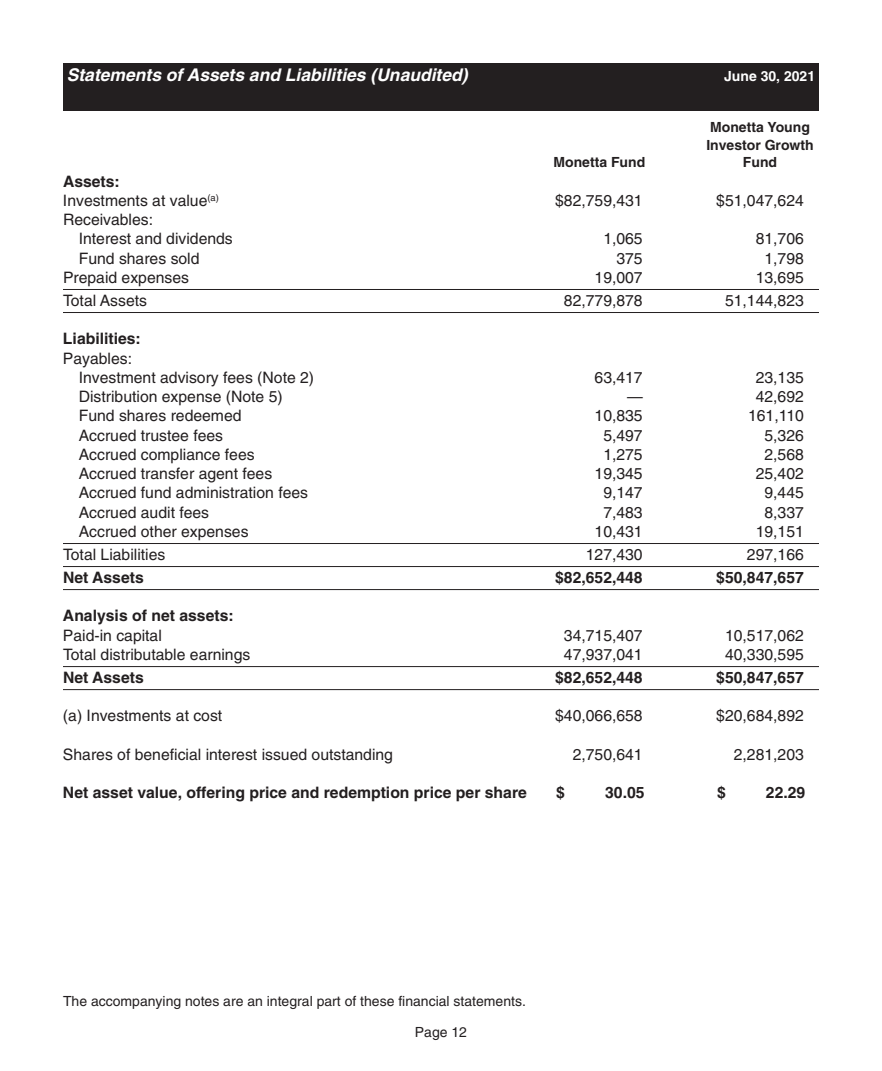
<style>
.page{position:relative;width:882px;height:1071px;background:#fff}
.page>*{position:absolute;margin:0;border:0;box-sizing:border-box;transform-origin:0 0}
.t1{font:italic 700 17.5px "Helvetica";color:#fff}
.t2{font:15.75px/19.2px "Helvetica";color:#231f20}
.t3{font:700 15.75px "Helvetica";color:#231f20}
.t4{font:14px "Helvetica";color:#231f20}
.t5{font:700 14px/17.5px "Helvetica";color:#231f20}
.t6{font:700 14px "Helvetica";color:#fff}
.s1{font-weight:700}
</style>
<div class="page">
<hr style="left:63px;top:289px;width:756px;height:1px;background:#231f20">
<hr style="left:63px;top:312px;width:756px;height:1px;background:#231f20">
<hr style="left:63px;top:543px;width:756px;height:1px;background:#231f20">
<hr style="left:63px;top:566px;width:756px;height:1px;background:#231f20">
<hr style="left:63px;top:589px;width:756px;height:1px;background:#231f20">
<hr style="left:63px;top:666px;width:756px;height:1px;background:#231f20">
<hr style="left:63px;top:689px;width:756px;height:1px;background:#231f20">
<div style="left:63px;top:63px;width:756px;height:47px;background:#231f20"></div>
<p class="t1" style="left:67px;top:69px;width:402px">Statements of Assets and Liabilities (Unaudited)</p>
<p class="t6" style="left:724px;top:71px;width:93px">June 30, 2021</p>
<p class="t5" style="left:706px;top:120px;width:109px">Monetta Young<br>Investor Growth</p>
<p class="t2" style="left:63px;top:173px;width:157px"><span class="s1">Assets:<br></span>Investments at value<sup>(a)</sup></p>
<p class="t2" style="left:79px;top:211px;width:156px;text-indent:-16px">Receivables:<br>Interest and dividends</p>
<p class="t5" style="left:554px;top:155px;width:93px">Monetta Fund</p>
<p class="t5" style="left:743px;top:155px;width:36px">Fund</p>
<p class="t2" style="left:555px;top:192px;width:89px">$82,759,431</p>
<p class="t2" style="left:716px;top:192px;width:89px">$51,047,624</p>
<p class="t2" style="left:603px;top:231px;width:41px">1,065</p>
<p class="t2" style="left:756px;top:231px;width:50px">81,706</p>
<p class="t2" style="left:79px;top:250px;width:122px">Fund shares sold</p>
<p class="t2" style="left:616px;top:250px;width:28px">375</p>
<p class="t2" style="left:764px;top:250px;width:41px">1,798</p>
<p class="t2" style="left:63px;top:269px;width:128px">Prepaid expenses</p>
<p class="t2" style="left:595px;top:269px;width:50px">19,007</p>
<p class="t2" style="left:756px;top:269px;width:50px">13,695</p>
<p class="t2" style="left:63px;top:292px;width:86px">Total Assets</p>
<p class="t2" style="left:564px;top:292px;width:80px">82,779,878</p>
<p class="t2" style="left:725px;top:292px;width:80px">51,144,823</p>
<p class="t3" style="left:63px;top:333px;width:79px">Liabilities:</p>
<p class="t2" style="left:79px;top:350px;width:237px;text-indent:-16px">Payables:<br>Investment advisory fees (Note 2)</p>
<p class="t2" style="left:595px;top:369px;width:50px">63,417</p>
<p class="t2" style="left:756px;top:369px;width:50px">23,135</p>
<p class="t2" style="left:79px;top:388px;width:205px">Distribution expense (Note 5)</p>
<p class="t2" style="left:627px;top:388px;width:17px">—</p>
<p class="t2" style="left:756px;top:388px;width:50px">42,692</p>
<p class="t2" style="left:79px;top:408px;width:164px">Fund shares redeemed</p>
<p class="t2" style="left:595px;top:408px;width:50px">10,835</p>
<p class="t2" style="left:748px;top:408px;width:57px">161,110</p>
<p class="t2" style="left:79px;top:427px;width:146px">Accrued trustee fees</p>
<p class="t2" style="left:603px;top:427px;width:41px">5,497</p>
<p class="t2" style="left:764px;top:427px;width:41px">5,326</p>
<p class="t2" style="left:79px;top:446px;width:177px">Accrued compliance fees</p>
<p class="t2" style="left:603px;top:446px;width:41px">1,275</p>
<p class="t2" style="left:764px;top:446px;width:41px">2,568</p>
<p class="t2" style="left:79px;top:465px;width:195px">Accrued transfer agent fees</p>
<p class="t2" style="left:595px;top:465px;width:50px">19,345</p>
<p class="t2" style="left:756px;top:465px;width:50px">25,402</p>
<p class="t2" style="left:79px;top:485px;width:231px">Accrued fund administration fees</p>
<p class="t2" style="left:603px;top:485px;width:41px">9,147</p>
<p class="t2" style="left:764px;top:485px;width:41px">9,445</p>
<p class="t2" style="left:79px;top:504px;width:132px">Accrued audit fees</p>
<p class="t2" style="left:603px;top:504px;width:41px">7,483</p>
<p class="t2" style="left:764px;top:504px;width:41px">8,337</p>
<p class="t2" style="left:79px;top:523px;width:171px">Accrued other expenses</p>
<p class="t2" style="left:595px;top:523px;width:50px">10,431</p>
<p class="t2" style="left:756px;top:523px;width:50px">19,151</p>
<p class="t2" style="left:63px;top:546px;width:104px">Total Liabilities</p>
<p class="t2" style="left:586px;top:546px;width:58px">127,430</p>
<p class="t2" style="left:747px;top:546px;width:58px">297,166</p>
<p class="t3" style="left:63px;top:572px;width:82px">Net Assets</p>
<p class="t3" style="left:555px;top:572px;width:89px">$82,652,448</p>
<p class="t3" style="left:716px;top:572px;width:89px">$50,847,657</p>
<p class="t3" style="left:63px;top:610px;width:172px">Analysis of net assets:</p>
<p class="t2" style="left:63px;top:627px;width:100px">Paid-in capital</p>
<p class="t2" style="left:564px;top:627px;width:80px">34,715,407</p>
<p class="t2" style="left:725px;top:627px;width:80px">10,517,062</p>
<p class="t2" style="left:63px;top:646px;width:189px">Total distributable earnings</p>
<p class="t2" style="left:564px;top:646px;width:80px">47,937,041</p>
<p class="t2" style="left:725px;top:646px;width:80px">40,330,595</p>
<p class="t3" style="left:63px;top:672px;width:82px">Net Assets</p>
<p class="t3" style="left:555px;top:672px;width:89px">$82,652,448</p>
<p class="t3" style="left:716px;top:672px;width:89px">$50,847,657</p>
<p class="t2" style="left:63px;top:708px;width:161px">(a) Investments at cost</p>
<p class="t2" style="left:555px;top:708px;width:89px">$40,066,658</p>
<p class="t2" style="left:716px;top:708px;width:89px">$20,684,892</p>
<p class="t2" style="left:63px;top:746px;width:332px">Shares of beneficial interest issued outstanding</p>
<p class="t2" style="left:573px;top:746px;width:72px">2,750,641</p>
<p class="t2" style="left:734px;top:746px;width:72px">2,281,203</p>
<p class="t3" style="left:63px;top:787px;width:465px">Net asset value, offering price and redemption price per share</p>
<p class="t3" style="left:556px;top:787px;width:10px">$</p>
<p class="t3" style="left:605px;top:787px;width:41px">30.05</p>
<p class="t3" style="left:717px;top:787px;width:10px">$</p>
<p class="t3" style="left:766px;top:787px;width:41px">22.29</p>
<p class="t4" style="left:63px;top:995px;width:465px">The accompanying notes are an integral part of these financial statements.</p>
<p class="t4" style="left:415px;top:1027px;width:54px">Page 12</p>
</div>
